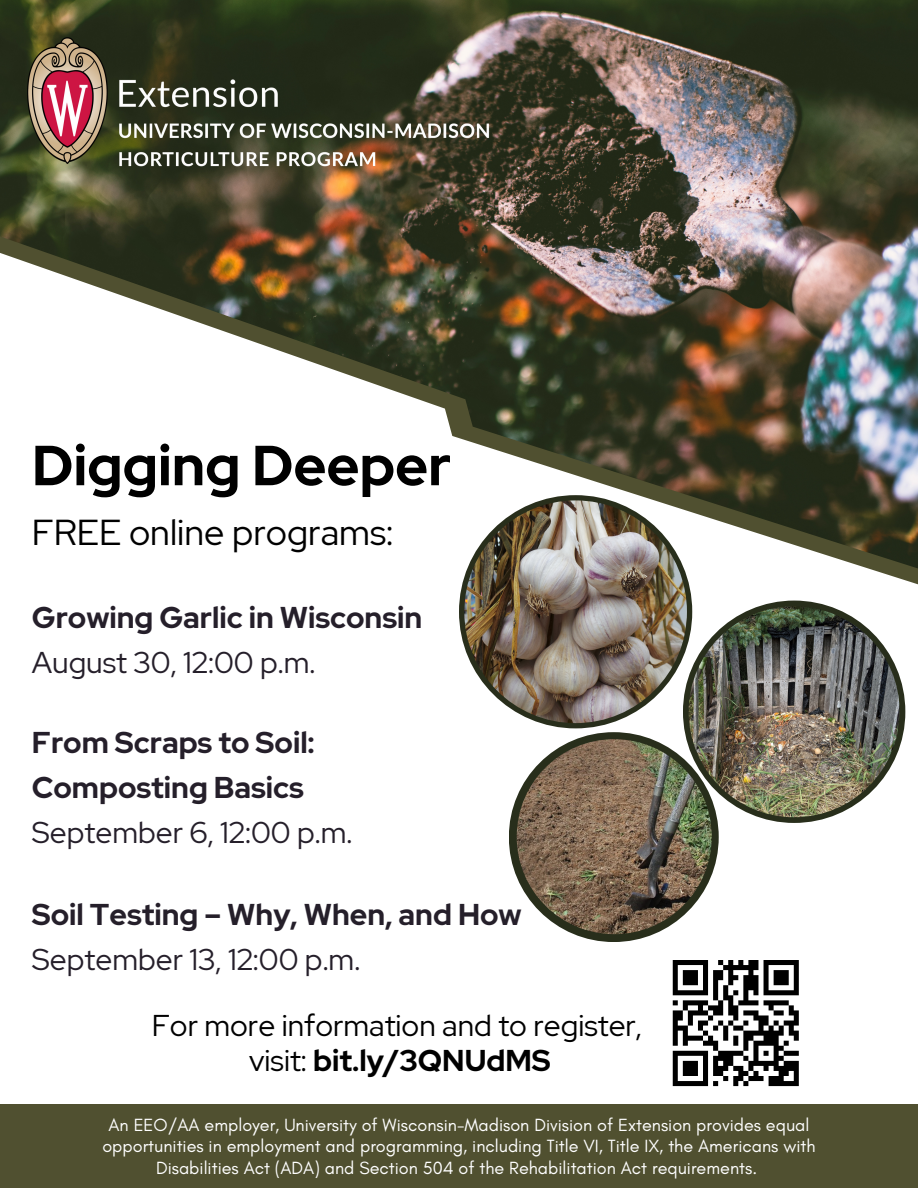
<style>
.page{position:relative;width:918px;height:1188px;background:#fff}
.page>*{position:absolute;margin:0;border:0;box-sizing:border-box;transform-origin:0 0}
.t1{font:700 56.4px "Red Hat Display";color:#000}
.t2{font:36px "Red Hat Display";color:#000}
.t3{font:700 30px "Red Hat Display";color:#251f2a}
.t4{font:30px "Red Hat Display";color:#251f2a}
.t5{font:30px "Red Hat Display";color:#000}
.t6{font:700 30px "Red Hat Display";color:#000}
.t7{font:18px/21.3px "Glacial Indifference";color:#fff;text-align:center}
.s1{font-weight:400}
</style>
<div class="page">
<div style="left:0;top:1105px;width:918px;height:83px;background:#505030"></div>
<img style="left:0;top:0;width:918px;height:577px">
<div style="left:683px;top:601px;width:222px;height:222px;background:#282e1b;border-radius:50%"></div>
<div style="left:459px;top:495px;width:233px;height:233px;background:#282e1b;border-radius:50%"></div>
<div style="left:509px;top:732px;width:210px;height:210px;background:#282e1b;border-radius:50%"></div>
<img style="left:464px;top:500px;width:223px;height:223px;border-radius:50%">
<img style="left:517px;top:739px;width:195px;height:195px;border-radius:50%">
<img style="left:689px;top:606px;width:211px;height:211px;border-radius:50%">
<img style="left:23px;top:0;width:505px;height:254px">
<svg style="left:673px;top:960px;width:126px;height:126px"></svg>
<div style="left:769px;top:1081px;width:30px;height:5px;background:#000"></div>
<p class="t1" style="left:32px;top:428px;width:421px">Digging Deeper</p>
<p class="t2" style="left:32px;top:509px;width:363px">FREE online programs:</p>
<p class="t3" style="left:32px;top:597px;width:392px">Growing Garlic in Wisconsin</p>
<p class="t4" style="left:32px;top:642px;width:285px">August 30, 12:00 p.m.</p>
<p class="t3" style="left:32px;top:722px;width:284px">From Scraps to Soil:</p>
<p class="t3" style="left:32px;top:767px;width:274px">Composting Basics</p>
<p class="t4" style="left:32px;top:812px;width:322px">September 6, 12:00 p.m.</p>
<p class="t3" style="left:32px;top:895px;width:491px">Soil Testing – Why, When, and How</p>
<p class="t4" style="left:32px;top:940px;width:330px">September 13, 12:00 p.m.</p>
<p class="t5" style="left:152px;top:1005px;width:492px">For more information and to register,</p>
<p class="t6" style="left:249px;top:1040px;width:303px"><span class="s1">visit:</span> bit.ly/3QNUdMS</p>
<p class="t7" style="left:102px;top:1114px;width:715px">An EEO/AA employer, University of Wisconsin-Madison Division of Extension provides equal opportunities in employment and programming, including Title VI, Title IX, the Americans with<br>Disabilities Act (ADA) and Section 504 of the Rehabilitation Act requirements.</p>
</div>
